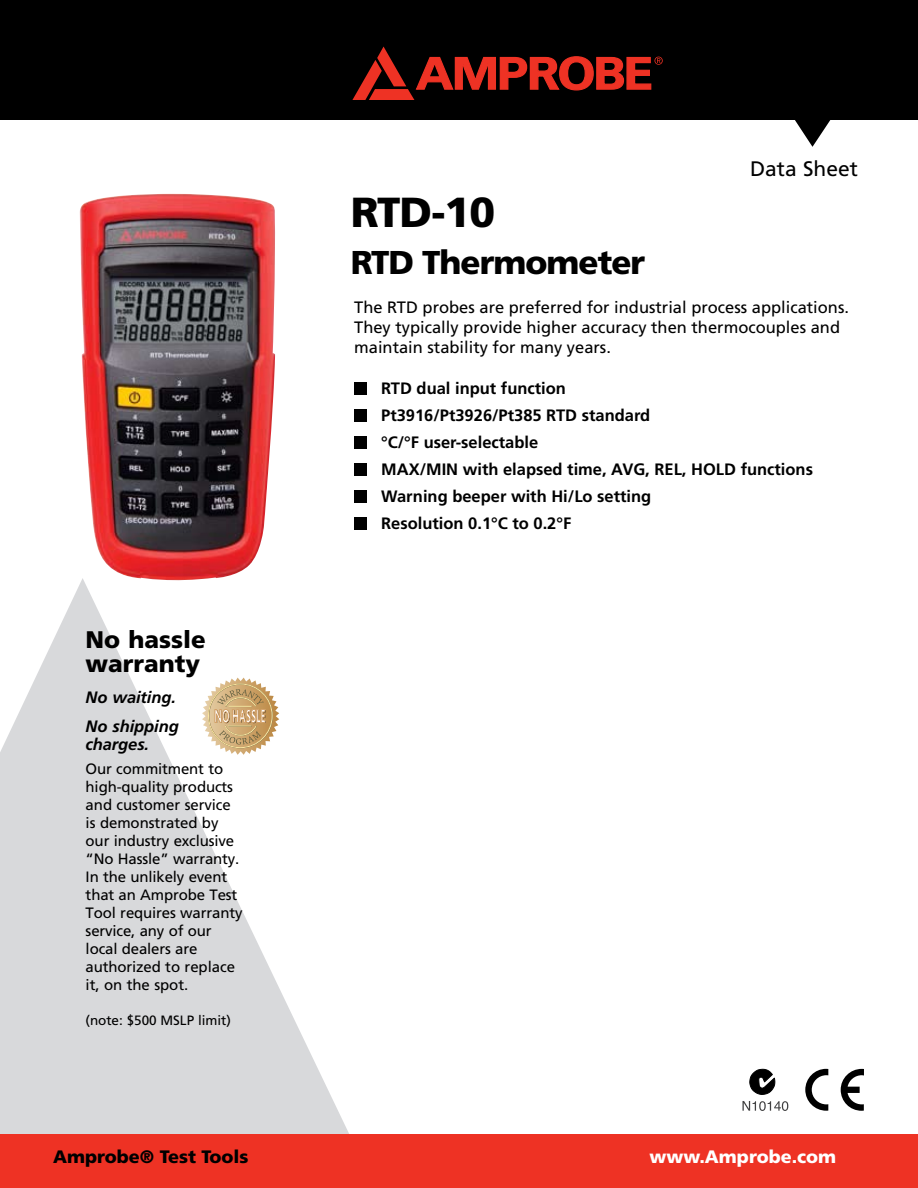
<style>
.page{position:relative;width:918px;height:1188px;background:#fff}
.page>*{position:absolute;margin:0;border:0;box-sizing:border-box;transform-origin:0 0}
.t1{font:900 42px "Frutiger";color:#000}
.t2{font:900 33px "Frutiger";letter-spacing:-.03em;color:#000}
.t3{font:900 24px/24px "Frutiger";color:#000}
.t4{font:21px "Frutiger";color:#000}
.t5{font:900 18px "Frutiger";color:#000}
.t6{font:900 18px "Frutiger";color:#fff}
.t7{font:700 16.5px/27px "Frutiger";color:#000}
.t8{font:16.5px/19.8px "Frutiger";color:#000}
.t9{font:italic 700 16.5px/28.5px "Frutiger";letter-spacing:-.005em;color:#000}
.t10{font:15px/18px "Frutiger";letter-spacing:-.01em;color:#000}
.t11{font:13.5px "Frutiger";letter-spacing:-.005em;color:#000}
</style>
<div class="page">
<svg style="left:0;top:583px;width:349px;height:551px;fill:#d8d9db"></svg>
<svg style="left:202px;top:678px;width:77px;height:77px"></svg>
<div style="left:0;top:1134px;width:918px;height:54px;background:#ee3224"></div>
<div style="left:0;top:0;width:918px;height:120px;background:#000"></div>
<svg style="left:795px;top:120px;width:36px;height:27px"></svg>
<svg style="left:352px;top:47px;width:311px;height:53px"></svg>
<div style="left:354px;top:382px;width:13px;height:12px;background:#000"></div>
<div style="left:354px;top:409px;width:13px;height:12px;background:#000"></div>
<div style="left:354px;top:436px;width:13px;height:12px;background:#000"></div>
<div style="left:354px;top:463px;width:13px;height:12px;background:#000"></div>
<div style="left:354px;top:490px;width:13px;height:12px;background:#000"></div>
<div style="left:354px;top:517px;width:13px;height:12px;background:#000"></div>
<svg style="left:841px;top:1069px;width:23px;height:42px"></svg>
<svg style="left:805px;top:1069px;width:23px;height:42px"></svg>
<svg style="left:742px;top:1069px;width:46px;height:42px"></svg>
<img style="left:80px;top:194px;width:196px;height:389px">
<h1 class="t1" style="left:351px;top:187px;width:146px">RTD-10</h1>
<h3 class="t4" style="left:750px;top:156px;width:109px">Data Sheet</h3>
<h2 class="t2" style="left:351px;top:242px;width:296px">RTD Thermometer</h2>
<p class="t8" style="left:354px;top:298px;width:496px">The RTD probes are preferred for industrial process applications.<br>They typically provide higher accuracy then thermocouples and maintain stability for many years.</p>
<h3 class="t3" style="left:86px;top:627px;width:122px">No hassle warranty</h3>
<p class="t9" style="left:86px;top:683px;width:95px">No waiting.<br>No shipping</p>
<p class="t9" style="left:86px;top:730px;width:65px">charges.</p>
<p class="t10" style="left:86px;top:760px;width:158px">Our commitment to high-quality products and customer service is demonstrated by our industry exclusive “No Hassle” warranty.<br>In the unlikely event that an Amprobe Test<br>Tool requires warranty service, any of our local dealers are authorized to replace it, on the spot.</p>
<p class="t11" style="left:86px;top:1012px;width:147px">(note: $500 MSLP limit)</p>
<p class="t7" style="left:381px;top:375px;width:433px">RTD dual input function<br>Pt3916/Pt3926/Pt385 RTD standard<br>°C/°F user-selectable<br>MAX/MIN with elapsed time, AVG, REL, HOLD functions<br>Warning beeper with Hi/Lo setting<br>Resolution 0.1°C to 0.2°F</p>
<p class="t5" style="left:53px;top:1146px;width:197px">Amprobe® Test Tools</p>
<p class="t6" style="left:650px;top:1146px;width:188px">www.Amprobe.com</p>
</div>
